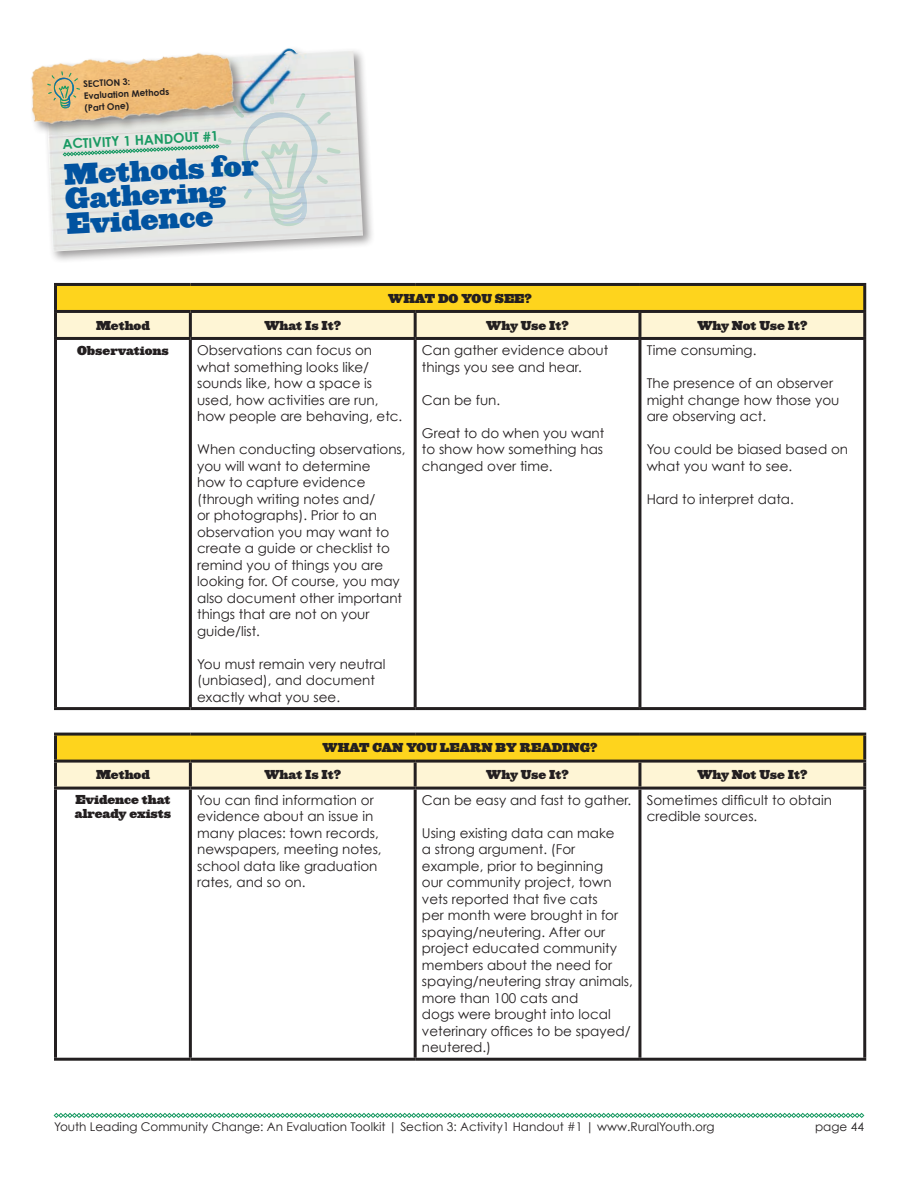
<style>
.page{position:relative;width:918px;height:1188px;background:#fff}
.page>*{position:absolute;margin:0;border:0;box-sizing:border-box;transform-origin:0 0}
.t1{font:27.6px/24.5px "Ziggurat HTF Black";color:#0153a0}
.t2{font:13.5px/16.5px "Century Gothic";color:#231f20}
.t3{font:700 13.5px "Century Gothic";color:#199a63}
.t4{font:12px/13.5px "Ziggurat HTF Black";color:#231f20}
.t5{font:12px "Century Gothic";color:#231f20}
.t6{font:700 9px/12px "Century Gothic";color:#231f20}
</style>
<div class="page">
<svg style="left:54px;top:1113px;width:810px;height:5px"></svg>
<div style="left:42px;top:45px;width:333px;height:219px;background:#231f20;opacity:.45"></div>
<img style="left:45px;top:48px;width:318px;height:204px">
<img style="left:31px;top:45px;width:213px;height:91px">
<svg style="left:47px;top:71px;width:294px;height:156px;background:#dcd8ca"></svg>
<div style="left:56px;top:284px;width:809px;height:27px;background:#fed41d"></div>
<div style="left:57px;top:313px;width:806px;height:24px;background:#fef5d5"></div>
<hr style="left:54px;top:283px;width:136px;height:3px;background:#231f20">
<hr style="left:54px;top:286px;width:3px;height:24px;background:#231f20">
<hr style="left:190px;top:283px;width:225px;height:3px;background:#231f20">
<hr style="left:415px;top:283px;width:225px;height:3px;background:#231f20">
<hr style="left:640px;top:283px;width:226px;height:3px;background:#231f20">
<hr style="left:863px;top:286px;width:3px;height:24px;background:#231f20">
<hr style="left:54px;top:310px;width:136px;height:3px;background:#231f20">
<hr style="left:54px;top:313px;width:3px;height:24px;background:#231f20">
<hr style="left:190px;top:310px;width:225px;height:3px;background:#231f20">
<hr style="left:189px;top:313px;width:3px;height:24px;background:#231f20">
<hr style="left:415px;top:310px;width:225px;height:3px;background:#231f20">
<hr style="left:414px;top:313px;width:3px;height:24px;background:#231f20">
<hr style="left:640px;top:310px;width:226px;height:3px;background:#231f20">
<hr style="left:638px;top:313px;width:3px;height:24px;background:#231f20">
<hr style="left:863px;top:313px;width:3px;height:24px;background:#231f20">
<hr style="left:54px;top:337px;width:136px;height:3px;background:#231f20">
<hr style="left:54px;top:340px;width:3px;height:367px;background:#231f20">
<hr style="left:190px;top:337px;width:225px;height:3px;background:#231f20">
<hr style="left:189px;top:340px;width:3px;height:367px;background:#231f20">
<hr style="left:415px;top:337px;width:225px;height:3px;background:#231f20">
<hr style="left:414px;top:340px;width:3px;height:367px;background:#231f20">
<hr style="left:640px;top:337px;width:226px;height:3px;background:#231f20">
<hr style="left:638px;top:340px;width:3px;height:367px;background:#231f20">
<hr style="left:863px;top:340px;width:3px;height:367px;background:#231f20">
<hr style="left:54px;top:707px;width:136px;height:3px;background:#231f20">
<hr style="left:190px;top:707px;width:225px;height:3px;background:#231f20">
<hr style="left:415px;top:707px;width:225px;height:3px;background:#231f20">
<hr style="left:640px;top:707px;width:226px;height:3px;background:#231f20">
<div style="left:56px;top:734px;width:809px;height:27px;background:#fed41d"></div>
<div style="left:57px;top:763px;width:806px;height:24px;background:#fef5d5"></div>
<hr style="left:54px;top:733px;width:136px;height:3px;background:#231f20">
<hr style="left:54px;top:736px;width:3px;height:24px;background:#231f20">
<hr style="left:190px;top:733px;width:225px;height:3px;background:#231f20">
<hr style="left:415px;top:733px;width:225px;height:3px;background:#231f20">
<hr style="left:640px;top:733px;width:226px;height:3px;background:#231f20">
<hr style="left:863px;top:736px;width:3px;height:24px;background:#231f20">
<hr style="left:54px;top:760px;width:136px;height:3px;background:#231f20">
<hr style="left:54px;top:763px;width:3px;height:24px;background:#231f20">
<hr style="left:190px;top:760px;width:225px;height:3px;background:#231f20">
<hr style="left:189px;top:763px;width:3px;height:24px;background:#231f20">
<hr style="left:415px;top:760px;width:225px;height:3px;background:#231f20">
<hr style="left:414px;top:763px;width:3px;height:24px;background:#231f20">
<hr style="left:640px;top:760px;width:226px;height:3px;background:#231f20">
<hr style="left:638px;top:763px;width:3px;height:24px;background:#231f20">
<hr style="left:863px;top:763px;width:3px;height:24px;background:#231f20">
<hr style="left:54px;top:787px;width:136px;height:3px;background:#231f20">
<hr style="left:54px;top:790px;width:3px;height:268px;background:#231f20">
<hr style="left:190px;top:787px;width:225px;height:3px;background:#231f20">
<hr style="left:189px;top:790px;width:3px;height:268px;background:#231f20">
<hr style="left:415px;top:787px;width:225px;height:3px;background:#231f20">
<hr style="left:414px;top:790px;width:3px;height:268px;background:#231f20">
<hr style="left:640px;top:787px;width:226px;height:3px;background:#231f20">
<hr style="left:638px;top:790px;width:3px;height:268px;background:#231f20">
<hr style="left:863px;top:790px;width:3px;height:268px;background:#231f20">
<hr style="left:54px;top:1058px;width:136px;height:3px;background:#231f20">
<hr style="left:190px;top:1058px;width:225px;height:3px;background:#231f20">
<hr style="left:415px;top:1058px;width:225px;height:3px;background:#231f20">
<hr style="left:640px;top:1058px;width:226px;height:3px;background:#231f20">
<p class="t6" style="left:83px;top:78px;width:87px;rotate:-3deg">Section 3:<br>Evaluation Methods (Part One)</p>
<p class="t3" style="left:62px;top:136px;width:83px;rotate:-3deg">activity 1 hand</p>
<p class="t3" style="left:173px;top:130px;width:47px;rotate:-3deg">out #1</p>
<h1 class="t1" style="left:64px;top:163px;width:196px;rotate:-3deg">Methods for<br>Gathering<br>Evidence</h1>
<p class="t4" style="left:388px;top:292px;width:145px">WHAT DO YOU SEE?</p>
<p class="t4" style="left:96px;top:319px;width:55px">Method</p>
<p class="t4" style="left:264px;top:319px;width:78px">What Is It?</p>
<p class="t4" style="left:486px;top:319px;width:84px">Why Use It?</p>
<p class="t4" style="left:697px;top:319px;width:112px">Why Not Use It?</p>
<p class="t4" style="left:77px;top:343px;width:93px">Observations</p>
<p class="t2" style="left:197px;top:342px;width:207px">Observations can focus on what something looks like/ sounds like, how a space is used, how activities are run, how people are behaving, etc.</p>
<p class="t2" style="left:197px;top:441px;width:210px">When conducting observations, you will want to determine<br>how to capture evidence (through writing notes and/<br>or photographs). Prior to an observation you may want to create a guide or checklist to remind you of things you are looking for. Of course, you may also document other important things that are not on your guide/list.</p>
<p class="t2" style="left:197px;top:655px;width:190px">You must remain very neutral (unbiased), and document exactly what you see.</p>
<p class="t2" style="left:647px;top:342px;width:111px">Time consuming.</p>
<p class="t2" style="left:647px;top:375px;width:194px">The presence of an observer might change how those you are observing act.</p>
<p class="t2" style="left:647px;top:441px;width:203px">You could be biased based on what you want to see.</p>
<p class="t2" style="left:647px;top:490px;width:149px">Hard to interpret data.</p>
<p class="t2" style="left:422px;top:342px;width:188px">Can gather evidence about things you see and hear.</p>
<p class="t2" style="left:422px;top:391px;width:80px">Can be fun.</p>
<p class="t2" style="left:422px;top:424px;width:184px;text-align:justify">Great to do when you want to show how something has changed over time.</p>
<p class="t4" style="left:323px;top:741px;width:276px">WHAT CAN YOU LEARN BY READING?</p>
<p class="t4" style="left:96px;top:768px;width:55px">Method</p>
<p class="t4" style="left:264px;top:768px;width:78px">What Is It?</p>
<p class="t4" style="left:486px;top:768px;width:84px">Why Use It?</p>
<p class="t4" style="left:697px;top:768px;width:112px">Why Not Use It?</p>
<p class="t4" style="left:75px;top:793px;width:98px">Evidence that already exists</p>
<p class="t2" style="left:197px;top:792px;width:186px">You can find information or evidence about an issue in many places: town records, newspapers, meeting notes, school data like graduation rates, and so on.</p>
<p class="t2" style="left:422px;top:792px;width:211px">Can be easy and fast to gather.</p>
<p class="t2" style="left:647px;top:792px;width:187px">Sometimes difficult to obtain credible sources.</p>
<p class="t2" style="left:422px;top:825px;width:213px">Using existing data can make<br>a strong argument. (For example, prior to beginning<br>our community project, town vets reported that five cats<br>per month were brought in for spaying/neutering. After our project educated community members about the need for spaying/neutering stray animals, more than 100 cats and<br>dogs were brought into local veterinary offices to be spayed/ neutered.)</p>
<p class="t5" style="left:54px;top:1120px;width:662px">Youth Leading Community Change: An Evaluation Toolkit | Section 3: Activity1 Handout #1 | www.RuralYouth.org</p>
<p class="t5" style="left:815px;top:1120px;width:50px">page 44</p>
</div>
